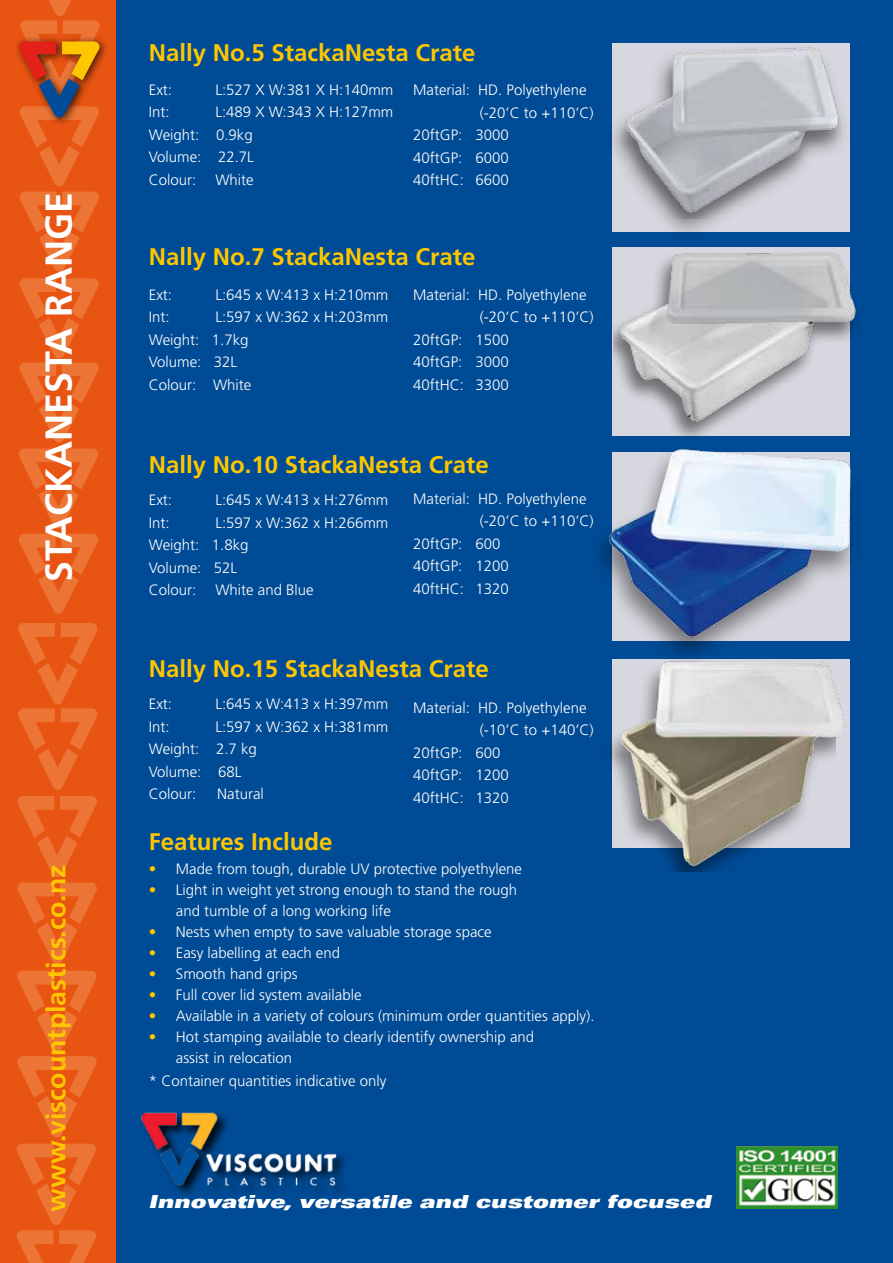
<style>
.page{position:relative;width:893px;height:1263px;background:#fff}
.page>*{position:absolute;margin:0;border:0;box-sizing:border-box;transform-origin:0 0}
.t1{font:700 37.5px "Frutiger";color:#fff}
.t2{font:700 26.7px "Frutiger";color:#fdc600}
.t3{font:700 24px "Frutiger";color:#fdc600}
.t4{font:italic 900 expanded 18px "Univers";color:#fff}
.t5{font:300 15px/22.5px "Frutiger";color:#fff}
.s1{color:#fdc600}
</style>
<div class="page">
<div style="left:123px;top:0;width:770px;height:1263px;background:#004b95"></div>
<div style="left:0;top:0;width:123px;height:1263px;background:#004890"></div>
<div style="left:0;top:0;width:116px;height:1263px;background:#e85412"></div>
<svg style="left:20px;top:192px;width:79px;height:80px"></svg>
<svg style="left:19px;top:449px;width:79px;height:165px"></svg>
<svg style="left:19px;top:278px;width:80px;height:164px"></svg>
<svg style="left:18px;top:796px;width:79px;height:168px"></svg>
<svg style="left:18px;top:623px;width:79px;height:167px"></svg>
<svg style="left:17px;top:1144px;width:79px;height:119px"></svg>
<svg style="left:17px;top:971px;width:80px;height:166px"></svg>
<div style="left:13px;top:35px;width:96px;height:92px;background:#000;opacity:.75"></div>
<svg style="left:13px;top:0;width:87px;height:186px"></svg>
<div style="left:602px;top:42px;width:248px;height:199px;background:#000;opacity:.45"></div>
<img style="left:620px;top:39px;width:221px;height:179px">
<div style="left:585px;top:443px;width:276px;height:223px;background:#004b95"></div>
<img style="left:600px;top:443px;width:263px;height:204px">
<div style="left:614px;top:248px;width:246px;height:190px;background:#000;opacity:.48"></div>
<img style="left:614px;top:250px;width:254px;height:177px">
<div style="left:599px;top:660px;width:236px;height:211px;background:#004b95"></div>
<img style="left:610px;top:653px;width:237px;height:216px">
<div style="left:139px;top:1110px;width:209px;height:87px;background:#000;opacity:.86"></div>
<img style="left:123px;top:1100px;width:237px;height:87px">
<img style="left:737px;top:1147px;width:101px;height:62px">
<h1 class="t1" style="left:37px;top:582px;width:391px;rotate:-90deg">STACKANESTA RANGE</h1>
<h2 class="t2" style="left:40px;top:1212px;width:349px;rotate:-90deg">www.viscountplastics.co.nz</h2>
<h3 class="t3" style="left:149px;top:39px;width:328px">Nally No.5 StackaNesta Crate</h3>
<p class="t5" style="left:149px;top:78px;width:25px">Ext:</p>
<p class="t5" style="left:215px;top:78px;width:180px">L:527 X W:381 X H:140mm</p>
<p class="t5" style="left:149px;top:101px;width:22px">Int:</p>
<p class="t5" style="left:149px;top:101px;width:246px;text-indent:67px">L:489 X W:343 X H:127mm<br>Weight: 0.9kg<br>Volume: 22.7L<br>Colour:</p>
<p class="t5" style="left:215px;top:168px;width:40px">White</p>
<p class="t5" style="left:413px;top:79px;width:175px">Material: HD. Polyethylene</p>
<p class="t5" style="left:480px;top:101px;width:116px">(-20’C to +110’C)</p>
<p class="t5" style="left:413px;top:124px;width:97px">20ftGP: 3000</p>
<p class="t5" style="left:413px;top:146px;width:97px">40ftGP: 6000</p>
<p class="t5" style="left:413px;top:169px;width:97px">40ftHC: 6600</p>
<h3 class="t3" style="left:149px;top:242px;width:328px">Nally No.7 StackaNesta Crate</h3>
<p class="t5" style="left:149px;top:283px;width:25px">Ext:</p>
<p class="t5" style="left:215px;top:283px;width:175px">L:645 x W:413 x H:210mm</p>
<p class="t5" style="left:149px;top:306px;width:22px">Int:</p>
<p class="t5" style="left:149px;top:306px;width:241px;text-indent:67px">L:597 x W:362 x H:203mm<br>Weight: 1.7kg<br>Volume: 32L<br>Colour: White</p>
<p class="t5" style="left:413px;top:283px;width:175px">Material: HD. Polyethylene</p>
<p class="t5" style="left:480px;top:306px;width:116px">(-20’C to +110’C)</p>
<p class="t5" style="left:413px;top:328px;width:97px">20ftGP: 1500</p>
<p class="t5" style="left:413px;top:351px;width:97px">40ftGP: 3000</p>
<p class="t5" style="left:413px;top:373px;width:97px">40ftHC: 3300</p>
<h3 class="t3" style="left:149px;top:451px;width:342px">Nally No.10 StackaNesta Crate</h3>
<p class="t5" style="left:149px;top:489px;width:25px">Ext:</p>
<p class="t5" style="left:215px;top:489px;width:175px">L:645 x W:413 x H:276mm</p>
<p class="t5" style="left:149px;top:511px;width:22px">Int:</p>
<p class="t5" style="left:149px;top:511px;width:241px;text-indent:67px">L:597 x W:362 x H:266mm<br>Weight: 1.8kg<br>Volume: 52L<br>Colour:</p>
<p class="t5" style="left:215px;top:579px;width:100px">White and Blue</p>
<p class="t5" style="left:413px;top:487px;width:175px">Material: HD. Polyethylene</p>
<p class="t5" style="left:480px;top:510px;width:116px">(-20’C to +110’C)</p>
<p class="t5" style="left:413px;top:532px;width:89px">20ftGP: 600</p>
<p class="t5" style="left:413px;top:555px;width:97px">40ftGP: 1200</p>
<p class="t5" style="left:413px;top:577px;width:97px">40ftHC: 1320</p>
<h3 class="t3" style="left:149px;top:655px;width:342px">Nally No.15 StackaNesta Crate</h3>
<p class="t5" style="left:149px;top:693px;width:25px">Ext:</p>
<p class="t5" style="left:215px;top:693px;width:175px">L:645 x W:413 x H:397mm</p>
<p class="t5" style="left:149px;top:715px;width:22px">Int:</p>
<p class="t5" style="left:149px;top:715px;width:241px;text-indent:67px">L:597 x W:362 x H:381mm<br>Weight: 2.7 kg<br>Volume: 68L<br>Colour:</p>
<p class="t5" style="left:217px;top:783px;width:48px">Natural</p>
<h3 class="t3" style="left:149px;top:828px;width:185px">Features Include</h3>
<p class="t5" style="left:413px;top:696px;width:175px">Material: HD. Polyethylene</p>
<p class="t5" style="left:480px;top:719px;width:116px">(-10’C to +140’C)</p>
<p class="t5" style="left:413px;top:741px;width:89px">20ftGP: 600</p>
<p class="t5" style="left:413px;top:764px;width:97px">40ftGP: 1200</p>
<p class="t5" style="left:413px;top:786px;width:97px">40ftHC: 1320</p>
<p class="t5" style="left:149px;top:858px;width:375px"><span class="s1">•</span> Made from tough, durable UV protective polyethylene</p>
<p class="t5" style="left:176px;top:880px;width:343px;line-height:21px;text-indent:-27px"><span class="s1">•</span> Light in weight yet strong enough to stand the rough and tumble of a long working life</p>
<p class="t5" style="left:149px;top:921px;width:344px"><span class="s1">•</span> Nests when empty to save valuable storage space</p>
<p class="t5" style="left:149px;top:942px;width:193px"><span class="s1">•</span> Easy labelling at each end</p>
<p class="t5" style="left:149px;top:963px;width:150px"><span class="s1">•</span> Smooth hand grips</p>
<p class="t5" style="left:149px;top:984px;width:214px"><span class="s1">•</span> Full cover lid system available</p>
<p class="t5" style="left:149px;top:1005px;width:447px"><span class="s1">•</span> Available in a variety of colours (minimum order quantities apply).</p>
<p class="t5" style="left:176px;top:1027px;width:360px;line-height:21px;text-indent:-27px"><span class="s1">•</span> Hot stamping available to clearly identify ownership and assist in relocation</p>
<p class="t5" style="left:149px;top:1069px;width:239px">* Container quantities indicative only</p>
<p class="t4" style="left:149px;top:1191px;width:564px">Innovative, versatile and customer focused</p>
</div>
